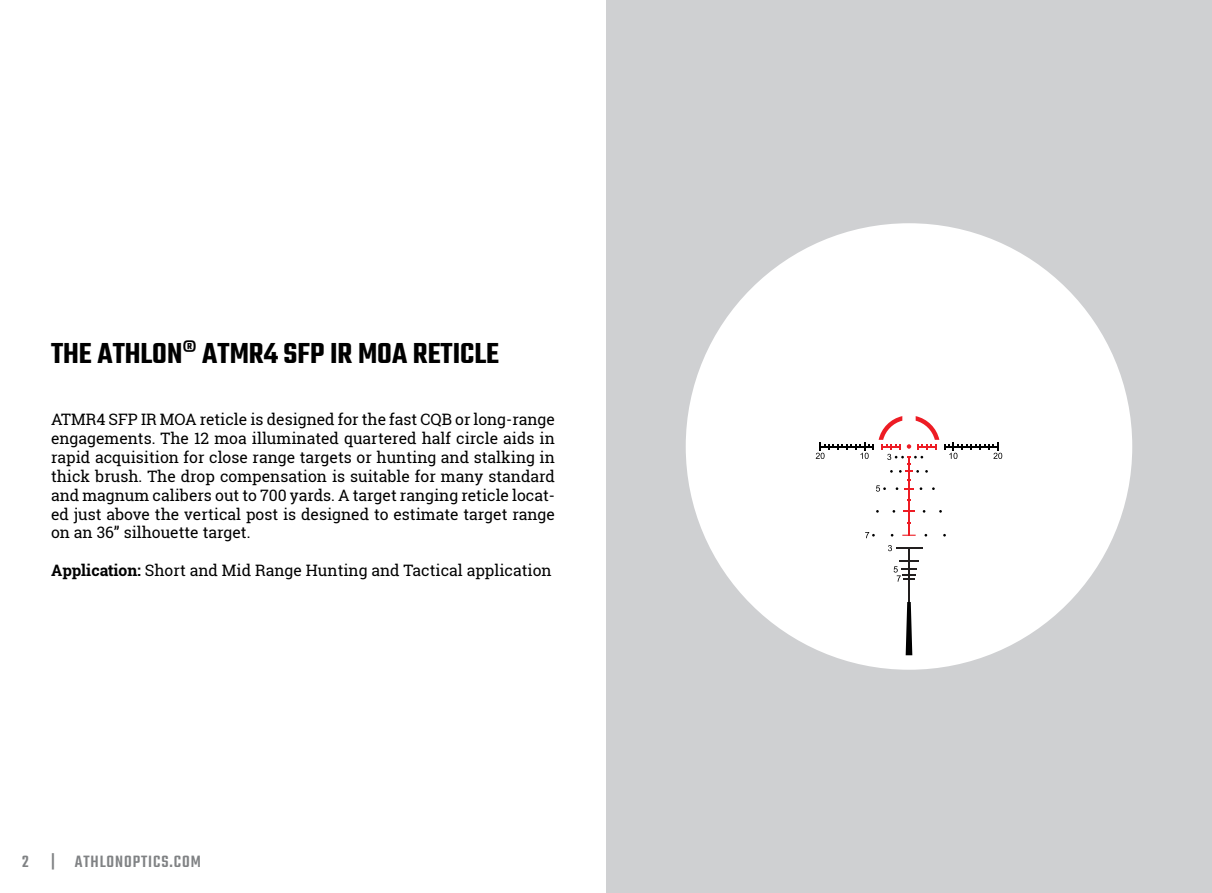
<style>
.page{position:relative;width:1212px;height:893px;background:#fff}
.page>*{position:absolute;margin:0;border:0;box-sizing:border-box;transform-origin:0 0}
.t1{font:600 31.5px "Teko";color:#000}
.t2{font:500 18px "Teko";letter-spacing:.05em;color:#808284}
.t3{font:15.75px/18.9px "Roboto Slab";color:#000;text-align:justify}
.s1{font-weight:700}
</style>
<div class="page">
<div style="left:606px;top:0;width:606px;height:893px;background:#cfd0d2"></div>
<div style="left:686px;top:223px;width:446px;height:447px;background:#fff;border-radius:50%"></div>
<hr style="left:908px;top:457px;width:1px;height:78px;background:#ed1c24">
<svg style="left:902px;top:535px;width:14px;height:1px"></svg>
<svg style="left:906px;top:602px;width:6px;height:53px"></svg>
<hr style="left:908px;top:548px;width:1px;height:54px;background:#221f1f">
<svg style="left:888px;top:545px;width:34px;height:6px"></svg>
<svg style="left:865px;top:532px;width:10px;height:6px"></svg>
<svg style="left:816px;top:416px;width:186px;height:57px"></svg>
<svg style="left:876px;top:485px;width:10px;height:7px"></svg>
<svg style="left:893px;top:561px;width:26px;height:21px"></svg>
<h1 class="t1" style="left:51px;top:340px;width:449px">THE ATHLON® ATMR4 SFP IR MOA RETICLE</h1>
<p class="t3" style="left:51px;top:411px;width:505px">ATMR4 SFP IR MOA reticle is designed for the fast CQB or long-range engagements. The 12 moa illuminated quartered half circle aids in rapid acquisition for close range targets or hunting and stalking in thick brush. The drop compensation is suitable for many standard and magnum calibers out to 700 yards. A target ranging reticle locat&shy;ed just above the vertical post is designed to estimate target range on an 36” silhouette target.</p>
<p class="t3" style="left:51px;top:562px;width:502px"><span class="s1">Application:</span> Short and Mid Range Hunting and Tactical application</p>
<p class="t2" style="left:22px;top:850px;width:180px">2 | ATHLONOPTICS.COM</p>
</div>
